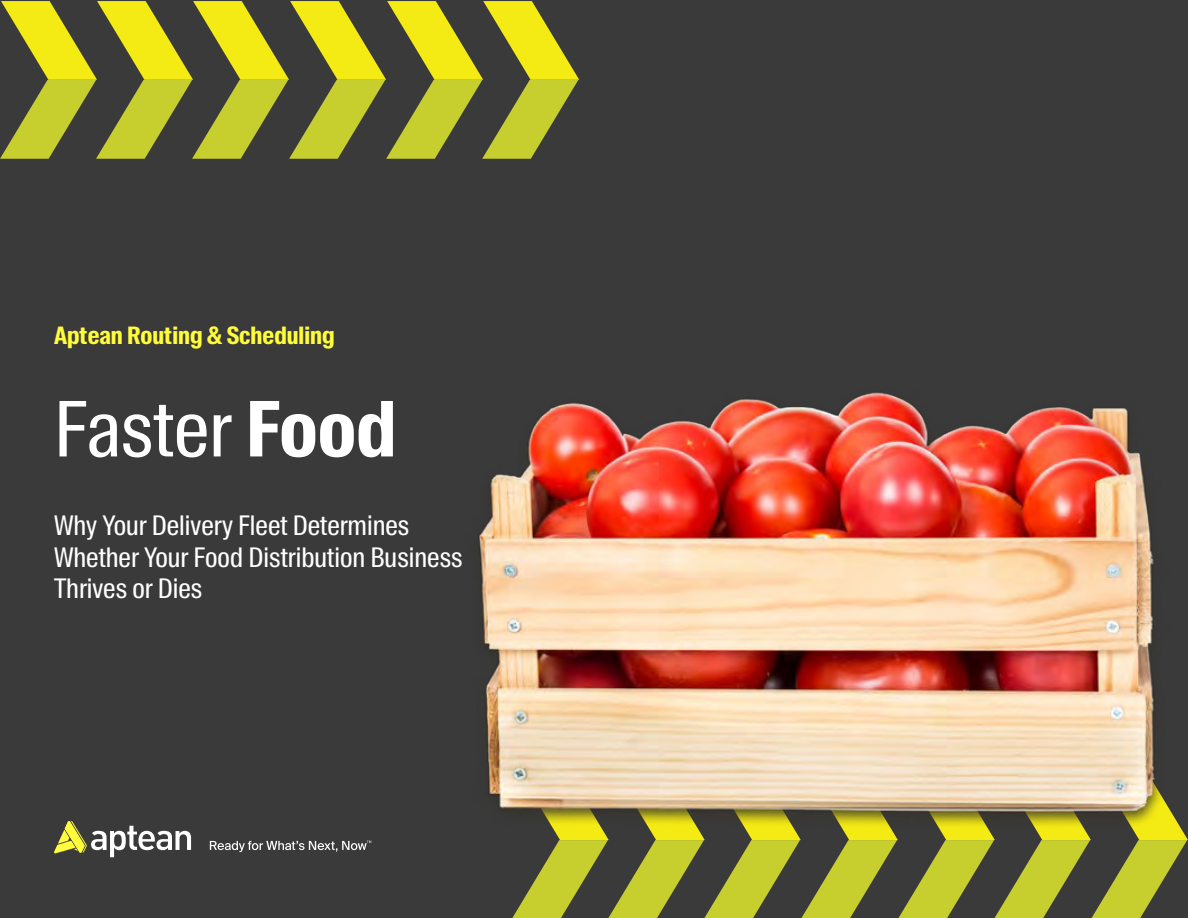
<style>
.page{position:relative;width:1188px;height:918px;background:#3a3a3a}
.page>*{position:absolute;margin:0;border:0;box-sizing:border-box;transform-origin:0 0}
.t1{font:76.5px "Suisse Intl Cond";color:#fff}
.t2{font:27px/31.5px "Suisse Intl Cond";color:#fff}
.t3{font:700 24px "Suisse Intl Cond";color:#fffc3b}
.s1{font-weight:700}
</style>
<div class="page">
<svg style="left:54px;top:821px;width:137px;height:36px"></svg>
<svg style="left:210px;top:841px;width:161px;height:11px"></svg>
<svg style="left:0;top:1px;width:579px;height:158px"></svg>
<svg style="left:512px;top:903px;width:637px;height:15px"></svg>
<img style="left:371px;top:392px;width:817px;height:511px">
<p class="t3" style="left:54px;top:322px;width:282px">Aptean Routing &amp; Scheduling</p>
<h1 class="t1" style="left:54px;top:385px;width:344px">Faster <span class="s1">Food</span></h1>
<p class="t2" style="left:54px;top:510px;width:410px">Why Your Delivery Fleet Determines<br>Whether Your Food Distribution Business<br>Thrives or Dies</p>
</div>
